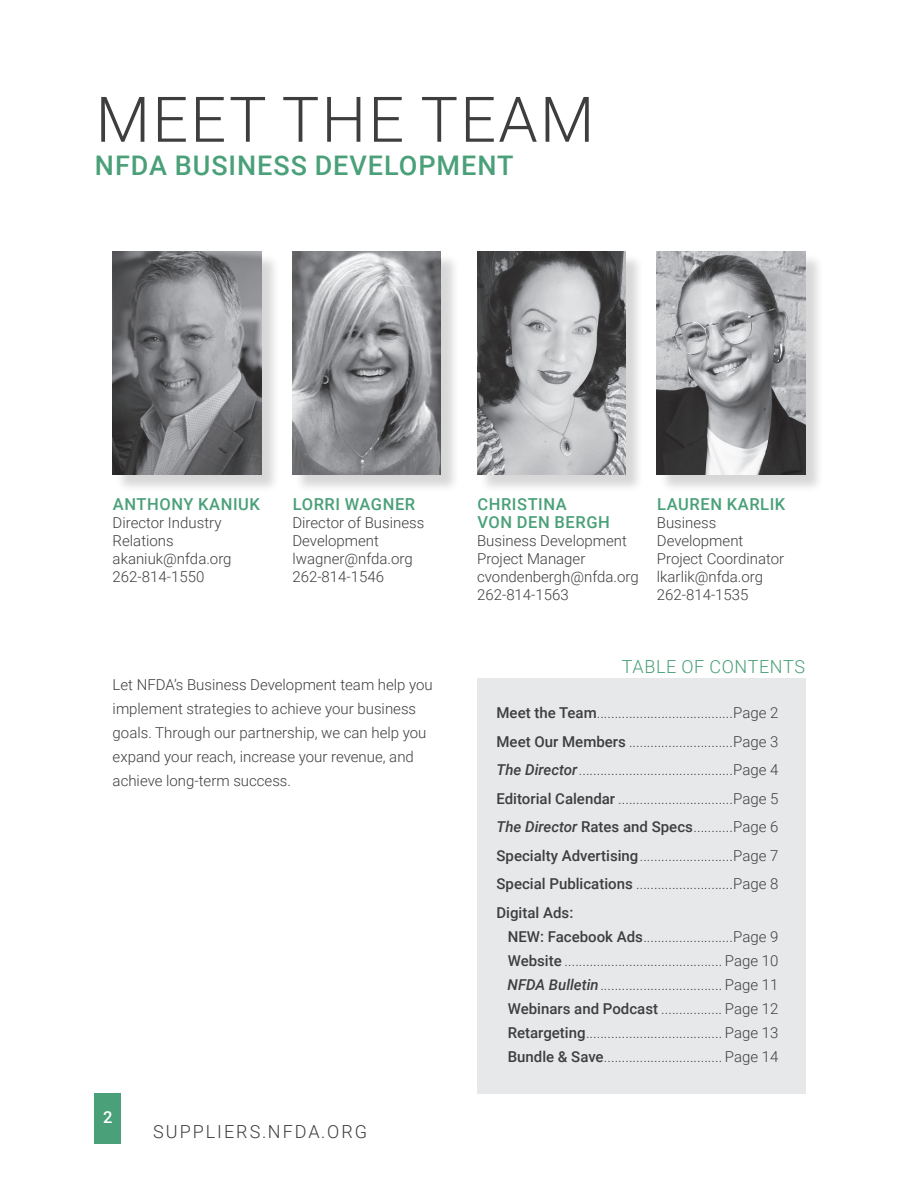
<style>
.page{position:relative;width:918px;height:1188px;background:#fff}
.page>*{position:absolute;margin:0;border:0;box-sizing:border-box;transform-origin:0 0}
.t1{font:300 63px "Roboto";letter-spacing:.035em;color:#3e3e3f}
.t2{font:500 27px "Roboto";letter-spacing:.035em;color:#4aa078}
.t3{font:300 18px "Roboto";letter-spacing:.11em;color:#3e3e3f}
.t4{font:300 18px "Roboto";letter-spacing:.035em;color:#4aa078}
.t5{font:500 16.5px "Roboto";letter-spacing:.035em;color:#4aa078}
.t6{font:500 16.5px "Roboto";color:#fff}
.t7{font:300 15px/24px "Roboto";color:#3e3e3f}
.t8{font:500 15px "Roboto";color:#3e3e3f}
.s1{font-weight:500}
.s2{font-weight:500;font-style:italic}
</style>
<div class="page">
<div style="left:95px;top:1094px;width:26px;height:50px;background:#4aa078"></div>
<div style="left:477px;top:678px;width:328px;height:416px;background:#e7e8e9"></div>
<div style="left:115px;top:254px;width:165px;height:239px;background:#231f20;opacity:.18"></div>
<img style="left:113px;top:251px;width:148px;height:223px">
<div style="left:295px;top:254px;width:164px;height:239px;background:#231f20;opacity:.18"></div>
<img style="left:292px;top:251px;width:149px;height:223px">
<div style="left:479px;top:254px;width:165px;height:239px;background:#231f20;opacity:.18"></div>
<img style="left:477px;top:251px;width:149px;height:223px">
<div style="left:659px;top:254px;width:165px;height:239px;background:#231f20;opacity:.18"></div>
<img style="left:657px;top:251px;width:148px;height:223px">
<p class="t1" style="left:96px;top:75px;width:500px">MEET THE TEAM</p>
<p class="t2" style="left:95px;top:146px;width:420px">NFDA BUSINESS DEVELOPMENT</p>
<p class="t5" style="left:113px;top:493px;width:149px">ANTHONY KANIUK</p>
<p class="t7" style="left:113px;top:513px;width:110px;line-height:18px">Director Industry<br>Relations</p>
<p class="t7" style="left:113px;top:546px;width:120px">akaniuk@nfda.org</p>
<p class="t7" style="left:113px;top:564px;width:93px">262-814-1550</p>
<p class="t5" style="left:293px;top:493px;width:124px">LORRI WAGNER</p>
<p class="t7" style="left:292px;top:513px;width:133px;line-height:18px">Director of Business<br>Development</p>
<p class="t7" style="left:292px;top:546px;width:122px">lwagner@nfda.org</p>
<p class="t7" style="left:292px;top:564px;width:93px">262-814-1546</p>
<p class="t5" style="left:477px;top:493px;width:91px">CHRISTINA</p>
<p class="t5" style="left:477px;top:511px;width:134px">VON DEN BERGH</p>
<p class="t7" style="left:477px;top:528px;width:151px">Business Development</p>
<p class="t7" style="left:477px;top:546px;width:110px">Project Manager</p>
<p class="t7" style="left:477px;top:564px;width:163px">cvondenbergh@nfda.org</p>
<p class="t7" style="left:477px;top:582px;width:93px">262-814-1563</p>
<p class="t5" style="left:657px;top:493px;width:130px">LAUREN KARLIK</p>
<p class="t7" style="left:657px;top:513px;width:88px;line-height:18px">Business<br>Development</p>
<p class="t7" style="left:657px;top:546px;width:129px">Project Coordinator</p>
<p class="t7" style="left:657px;top:564px;width:108px">lkarlik@nfda.org</p>
<p class="t7" style="left:657px;top:582px;width:93px">262-814-1535</p>
<p class="t7" style="left:113px;top:673px;width:322px">Let NFDA’s Business Development team help you implement strategies to achieve your business goals. Through our partnership, we can help you expand your reach, increase your revenue, and achieve long-term success.</p>
<p class="t6" style="left:103px;top:1106px;width:11px">2</p>
<p class="t3" style="left:153px;top:1119px;width:215px">SUPPLIERS.NFDA.ORG</p>
<p class="t4" style="left:622px;top:654px;width:185px">TABLE OF CONTENTS</p>
<p class="t7" style="left:497px;top:701px;width:284px"><span class="s1">Meet the Team</span>......................................Page 2</p>
<p class="t7" style="left:497px;top:729px;width:284px"><span class="s1">Meet Our Members</span> .............................Page 3</p>
<p class="t7" style="left:497px;top:758px;width:284px"><span class="s2">The Director</span>...........................................Page 4</p>
<p class="t7" style="left:497px;top:786px;width:284px"><span class="s1">Editorial Calendar</span> ................................Page 5</p>
<p class="t7" style="left:497px;top:815px;width:284px"><span class="s2">The Director</span> <span class="s1">Rates and Specs</span>...........Page 6</p>
<p class="t7" style="left:497px;top:843px;width:284px"><span class="s1">Specialty Advertising</span>..........................Page 7</p>
<p class="t7" style="left:497px;top:872px;width:284px"><span class="s1">Special Publications</span> ...........................Page 8</p>
<p class="t8" style="left:497px;top:902px;width:78px">Digital Ads:</p>
<p class="t7" style="left:508px;top:924px;width:272px"><span class="s1">NEW: Facebook Ads</span>.........................Page 9</p>
<p class="t7" style="left:508px;top:948px;width:272px"><span class="s1">Website</span> ............................................ Page 10</p>
<p class="t7" style="left:508px;top:972px;width:272px"><span class="s2">NFDA Bulletin</span>.................................. Page 11</p>
<p class="t7" style="left:508px;top:996px;width:272px"><span class="s1">Webinars and Podcast</span> ................. Page 12</p>
<p class="t7" style="left:508px;top:1020px;width:272px"><span class="s1">Retargeting</span>...................................... Page 13</p>
<p class="t7" style="left:508px;top:1044px;width:272px"><span class="s1">Bundle &amp; Save</span>................................. Page 14</p>
</div>
